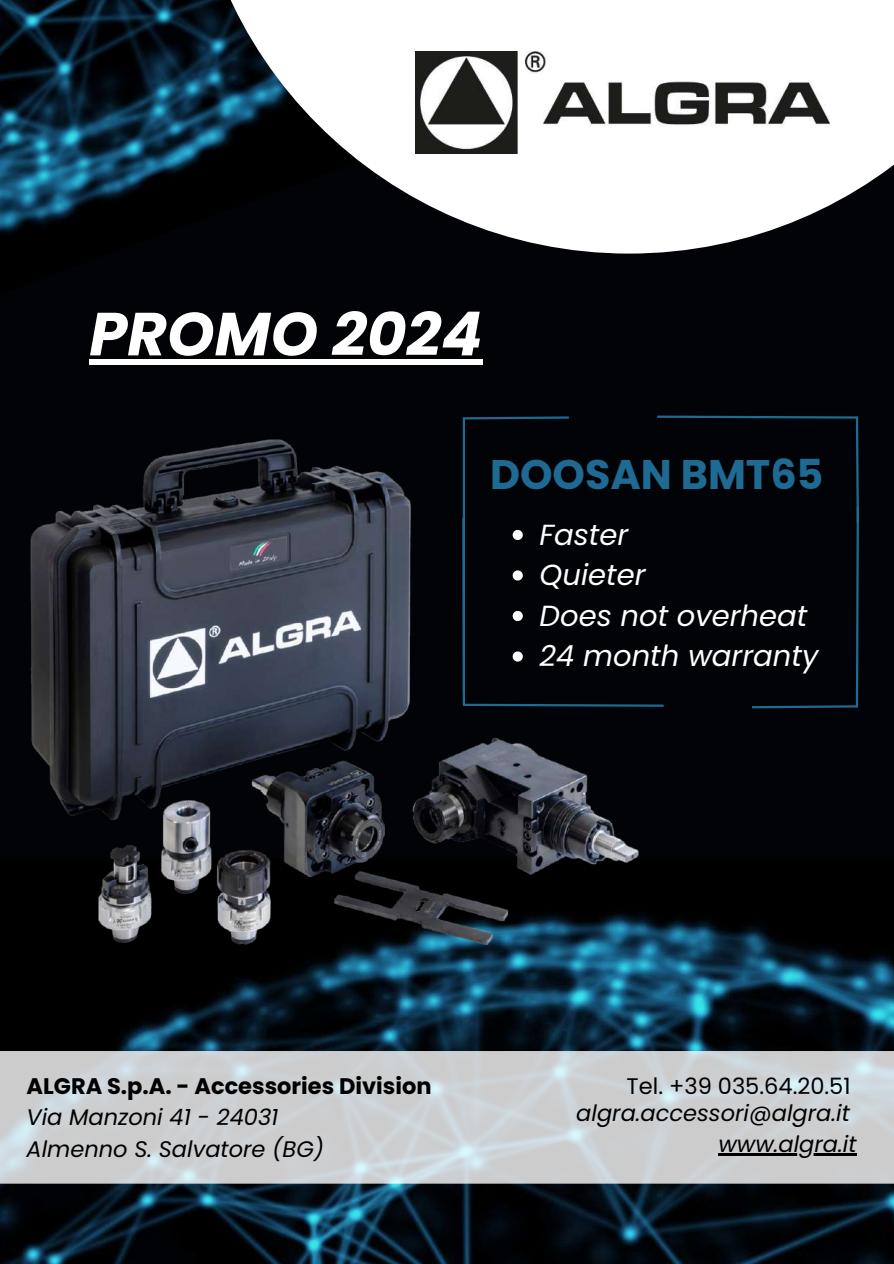
<style>
.page{position:relative;width:894px;height:1264px;background:#fff}
.page>*{position:absolute;margin:0;border:0;box-sizing:border-box;transform-origin:0 0}
.t1{font:italic 700 60.75px "Poppins";color:#fff}
.t2{font:700 41.25px "Poppins";color:#1f6a92}
.t3{font:italic 29.1px/40.5px "Poppins";color:#fff}
.t4{font:italic 22.5px/31.5px "Poppins";color:#000;text-align:right}
.t5{font:700 22.5px "Poppins";color:#000}
.t6{font:22.5px "Poppins";color:#000}
</style>
<div class="page">
<div style="left:0;top:0;width:893px;height:1263px;background:#010306"></div>
<img style="left:0;top:920px;width:893px;height:343px">
<img style="left:16px;top:439px;width:647px;height:549px">
<svg style="left:0;top:1051px;width:893px;height:132px;fill:#cccecf"></svg>
<img style="left:0;top:0;width:189px;height:234px">
<svg style="left:189px;top:0;width:704px;height:253px;fill:#fff"></svg>
<img style="left:415px;top:52px;width:413px;height:101px">
<hr style="left:718px;top:1153px;width:130px;height:2px;background:#000">
<svg style="left:848px;top:1153px;width:8px;height:2px"></svg>
<svg style="left:460px;top:415px;width:399px;height:294px"></svg>
<div style="left:89px;top:359px;width:393px;height:5px;background:#fff"></div>
<h1 class="t1" style="left:89px;top:291px;width:394px">PROMO 2024</h1>
<h2 class="t2" style="left:490px;top:445px;width:335px">DOOSAN BMT65</h2>
<p class="t3" style="left:539px;top:514px;width:280px">Faster<br>Quieter<br>Does not overheat<br>24 month warranty</p>
<p class="t5" style="left:26px;top:1070px;width:406px">ALGRA S.p.A. - Accessories Division</p>
<p class="t4" style="left:26px;top:1101px;width:299px;text-align:left">Via Manzoni 41 - 24031<br>Almenno S. Salvatore (BG)</p>
<p class="t6" style="left:626px;top:1070px;width:225px">Tel. +39 035.64.20.51</p>
<p class="t4" style="left:576px;top:1097px;width:282px">algra.accessori@algra.it www.algra.it</p>
</div>
